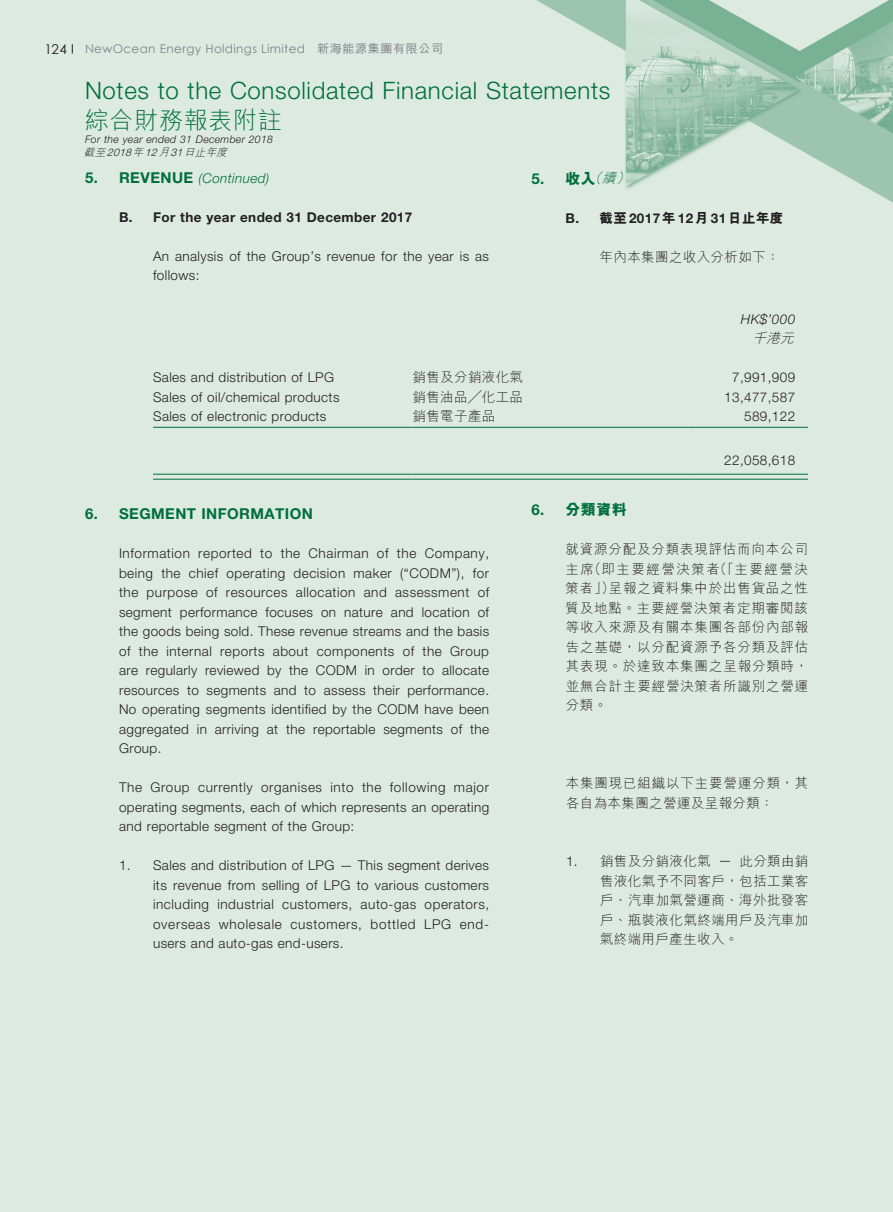
<style>
.page{position:relative;width:893px;height:1212px;background:#dceae2}
.page>*{position:absolute;margin:0;border:0;box-sizing:border-box;transform-origin:0 0}
.t1{font:300 24px "Helvetica Neue";letter-spacing:.03em;color:#006f3c}
.t2{font:300 24px "M Hei HK";letter-spacing:.03em;color:#006f3c}
.t3{font:700 15px "Helvetica Neue";letter-spacing:.03em;color:#006f3c}
.t4{font:800 15px "M Hei HK";color:#006f3c}
.t5{font:300 13.5px/19.5px "Helvetica Neue";letter-spacing:.03em;color:#231f20;text-align:justify}
.t6{font:300 13.5px/19.5px "M Hei HK";letter-spacing:.03em;color:#231f20;text-align:justify}
.t7{font:700 13.5px "Helvetica Neue";letter-spacing:.03em;color:#231f20}
.t8{font:300 13.5px/19.5px "M Hei HK";letter-spacing:.06em;color:#231f20}
.t9{font:italic 300 13.5px "Helvetica Neue";letter-spacing:.03em;color:#006f3c}
.t10{font:italic 300 13.5px "Helvetica Neue";color:#231f20}
.t11{font:italic 300 13.5px "M Hei HK";color:#006f3c}
.t12{font:13.5px "Century Gothic";color:#231f20}
.t13{font:italic 300 13.5px "M Hei HK";color:#231f20}
.t14{font:12px "Century Gothic";letter-spacing:.03em;color:#808285}
.t15{font:italic 300 10.5px "Helvetica Neue";letter-spacing:.03em;color:#231f20}
.t16{font:italic 300 10.5px "M Hei HK";color:#231f20}
.s1{font-family:"M Hei HK";font-weight:500}
.s2{font-family:"Helvetica Neue"}
.s3{font-weight:700;font-style:normal;font-size:15px}
.s4{font-family:"Helvetica Neue";font-weight:700;font-style:normal;font-size:15px}
.s5{font-weight:800;font-style:normal;font-size:15px}
.s6{font-family:"M Hei HK";font-weight:800}
.s7{font-family:"Helvetica Neue";font-weight:700}
</style>
<div class="page">
<hr style="left:153px;top:427px;width:259px;height:1px;background:#006f3c">
<hr style="left:412px;top:427px;width:277px;height:1px;background:#006f3c">
<hr style="left:689px;top:427px;width:119px;height:1px;background:#006f3c">
<hr style="left:153px;top:474px;width:259px;height:1px;background:#006f3c">
<hr style="left:153px;top:479px;width:259px;height:1px;background:#006f3c">
<hr style="left:412px;top:474px;width:277px;height:1px;background:#006f3c">
<hr style="left:412px;top:479px;width:277px;height:1px;background:#006f3c">
<hr style="left:689px;top:474px;width:119px;height:1px;background:#006f3c">
<hr style="left:689px;top:479px;width:119px;height:1px;background:#006f3c">
<p class="t12" style="left:44px;top:40px;width:24px">124</p>
<p class="t14" style="left:85px;top:40px;width:359px">NewOcean Energy Holdings Limited <span class="s1">新海能源集團有限公司</span></p>
<h1 class="t1" style="left:85px;top:76px;width:527px">Notes to the Consolidated Financial Statements</h1>
<h1 class="t2" style="left:85px;top:104px;width:198px">綜合財務報表附註</h1>
<p class="t15" style="left:85px;top:133px;width:190px">For the year ended 31 December 2018</p>
<p class="t16" style="left:84px;top:145px;width:148px">截至<span class="s2">2018</span>年<span class="s2">12</span>月<span class="s2">31</span>日止年度</p>
<p class="t9" style="left:85px;top:170px;width:186px"><span class="s3">5. REVENUE</span> (Continued)</p>
<p class="t7" style="left:119px;top:209px;width:295px">B. For the year ended 31 December 2017</p>
<p class="t5" style="left:153px;top:246px;width:338px">An analysis of the Group’s revenue for the year is as follows:</p>
<p class="t11" style="left:531px;top:168px;width:104px"><span class="s4">5.</span> <span class="s5">收入</span>（續）</p>
<p class="t7" style="left:566px;top:209px;width:219px">B. <span class="s6">截至</span>2017<span class="s6">年</span>12<span class="s6">月</span>31<span class="s6">日止年度</span></p>
<p class="t6" style="left:600px;top:246px;width:182px">年內本集團之收入分析如下：</p>
<p class="t10" style="left:741px;top:311px;width:56px">HK$’000</p>
<p class="t13" style="left:752px;top:329px;width:48px">千港元</p>
<p class="t5" style="left:153px;top:367px;width:183px">Sales and distribution of LPG</p>
<p class="t6" style="left:412px;top:367px;width:112px">銷售及分銷液化氣</p>
<p class="t5" style="left:732px;top:367px;width:65px">7,991,909</p>
<p class="t5" style="left:153px;top:387px;width:188px">Sales of oil/chemical products</p>
<p class="t6" style="left:412px;top:387px;width:112px">銷售油品╱化工品</p>
<p class="t5" style="left:724px;top:387px;width:72px">13,477,587</p>
<p class="t5" style="left:153px;top:406px;width:175px">Sales of electronic products</p>
<p class="t6" style="left:412px;top:406px;width:84px">銷售電子產品</p>
<p class="t5" style="left:744px;top:406px;width:53px">589,122</p>
<p class="t5" style="left:724px;top:450px;width:72px">22,058,618</p>
<p class="t3" style="left:85px;top:504px;width:229px">6. SEGMENT INFORMATION</p>
<p class="t5" style="left:119px;top:543px;width:372px">Information reported to the Chairman of the Company, being the chief operating decision maker (“CODM”), for the purpose of resources allocation and assessment of segment performance focuses on nature and location of the goods being sold. These revenue streams and the basis of the internal reports about components of the Group are regularly reviewed by the CODM in order to allocate resources to segments and to assess their performance.<br>No operating segments identified by the CODM have been aggregated in arriving at the reportable segments of the Group.</p>
<p class="t5" style="left:119px;top:777px;width:372px">The Group currently organises into the following major operating segments, each of which represents an operating and reportable segment of the Group:</p>
<p class="t5" style="left:153px;top:855px;width:338px;text-indent:-34px">1. Sales and distribution of LPG — This segment derives its revenue from selling of LPG to various customers including industrial customers, auto-gas operators, overseas wholesale customers, bottled LPG end&shy;users and auto-gas end-users.</p>
<p class="t4" style="left:531px;top:499px;width:97px"><span class="s7">6.</span> 分類資料</p>
<p class="t6" style="left:566px;top:539px;width:244px">就資源分配及分類表現評估而向本公司主席（即主要經營決策者（「主要經營決策者」）呈報之資料集中於出售貨品之性質及地點。主要經營決策者定期審閱該等收入來源及有關本集團各部份內部報告之基礎，以分配資源予各分類及評估其表現。於達致本集團之呈報分類時，並無合計主要經營決策者所識別之營運分類。</p>
<p class="t8" style="left:566px;top:773px;width:244px">本集團現已組織以下主要營運分類，其各自為本集團之營運及呈報分類：</p>
<p class="t6" style="left:600px;top:851px;width:210px;text-indent:-34px"><span class="s2">1.</span> 銷售及分銷液化氣 <span class="s2">—</span> 此分類由銷售液化氣予不同客戶，包括工業客戶、汽車加氣營運商、海外批發客戶、瓶裝液化氣終端用戶及汽車加氣終端用戶產生收入。</p>
</div>
